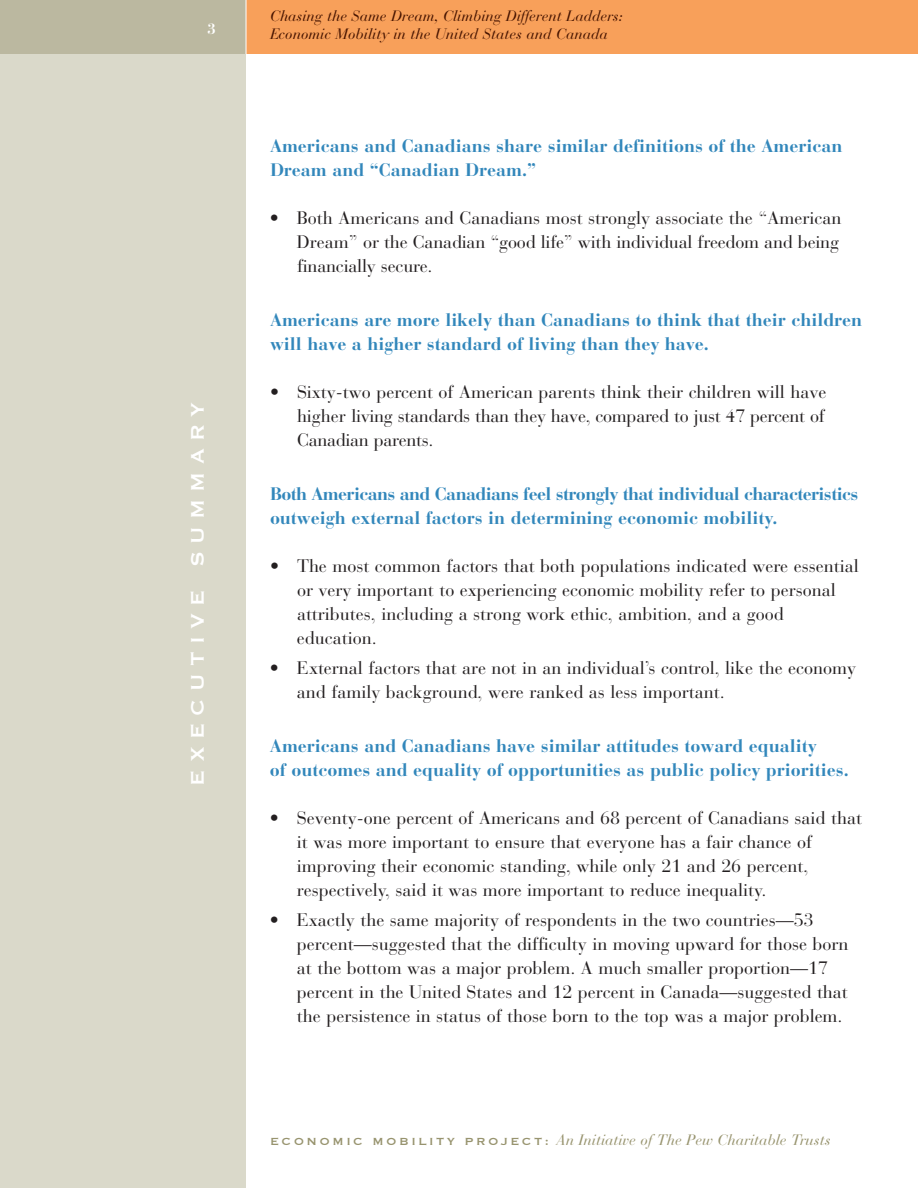
<style>
.page{position:relative;width:918px;height:1188px;background:#fff}
.page>*{position:absolute;margin:0;border:0;box-sizing:border-box;transform-origin:0 0}
.t1{font:24px "Copperplate";letter-spacing:.305em;color:#fff}
.t2{font:18px/24px "Bauer Bodoni";color:#231f20}
.t3{font:700 18px/24px "Bauer Bodoni";color:#3287bb}
.t4{font:700 18px/24px "Bauer Bodoni";letter-spacing:-.035em;color:#3287bb}
.t5{font:italic 15px/18px "Bauer Bodoni";color:#471400}
.t6{font:italic 15px "Bauer Bodoni";color:#98946f}
.t7{font:700 15px "Bauer Bodoni";color:#fff}
.s1{font-family:"Copperplate";font-style:normal;font-size:13.5px}
</style>
<div class="page">
<div style="left:246px;top:0;width:672px;height:54px;background:#f8a05a"></div>
<div style="left:0;top:0;width:246px;height:54px;background:#bbb8a0"></div>
<hr style="left:246px;top:0;width:1px;height:54px;background:#fff">
<div style="left:0;top:54px;width:246px;height:1134px;background:#dad9ca"></div>
<p class="t7" style="left:208px;top:24px;width:10px">3</p>
<h1 class="t1" style="left:182px;top:786px;width:385px;rotate:-90deg">EXECUTIVE SUMMARY</h1>
<p class="t5" style="left:270px;top:8px;width:354px">Chasing the Same Dream, Climbing Different Ladders:<br>Economic Mobility in the United States and Canada</p>
<p class="t3" style="left:270px;top:136px;width:574px">Americans and Canadians share similar definitions of the American<br>Dream and “Canadian Dream.”</p>
<p class="t2" style="left:297px;top:208px;width:546px;text-indent:-27px">• Both Americans and Canadians most strongly associate the “American<br>Dream” or the Canadian “good life” with individual freedom and being financially secure.</p>
<p class="t3" style="left:270px;top:310px;width:594px">Americans are more likely than Canadians to think that their children will have a higher standard of living than they have.</p>
<p class="t2" style="left:297px;top:382px;width:531px;text-align:justify;text-indent:-27px">• Sixty-two percent of American parents think their children will have higher living standards than they have, compared to just 47 percent of Canadian parents.</p>
<p class="t4" style="left:270px;top:484px;width:590px">Both Americans and Canadians feel strongly that individual characteristics outweigh external factors in determining economic mobility.</p>
<p class="t2" style="left:297px;top:556px;width:563px;text-indent:-27px">• The most common factors that both populations indicated were essential or very important to experiencing economic mobility refer to personal attributes, including a strong work ethic, ambition, and a good education.</p>
<p class="t2" style="left:297px;top:658px;width:561px;text-indent:-27px">• External factors that are not in an individual’s control, like the economy and family background, were ranked as less important.</p>
<p class="t3" style="left:270px;top:736px;width:580px">Americans and Canadians have similar attitudes toward equality<br>of outcomes and equality of opportunities as public policy priorities.</p>
<p class="t2" style="left:297px;top:808px;width:567px;text-indent:-27px">• Seventy-one percent of Americans and 68 percent of Canadians said that it was more important to ensure that everyone has a fair chance of improving their economic standing, while only 21 and 26 percent, respectively, said it was more important to reduce inequality.</p>
<p class="t2" style="left:297px;top:910px;width:553px;text-indent:-27px">• Exactly the same majority of respondents in the two countries—53 percent—suggested that the difficulty in moving upward for those born at the bottom was a major problem. A much smaller proportion—17 percent in the United States and 12 percent in Canada—suggested that the persistence in status of those born to the top was a major problem.</p>
<p class="t6" style="left:270px;top:1135px;width:562px"><span class="s1">ECONOMIC MOBILITY PROJECT:</span> An Initiative of The Pew Charitable Trusts</p>
</div>
